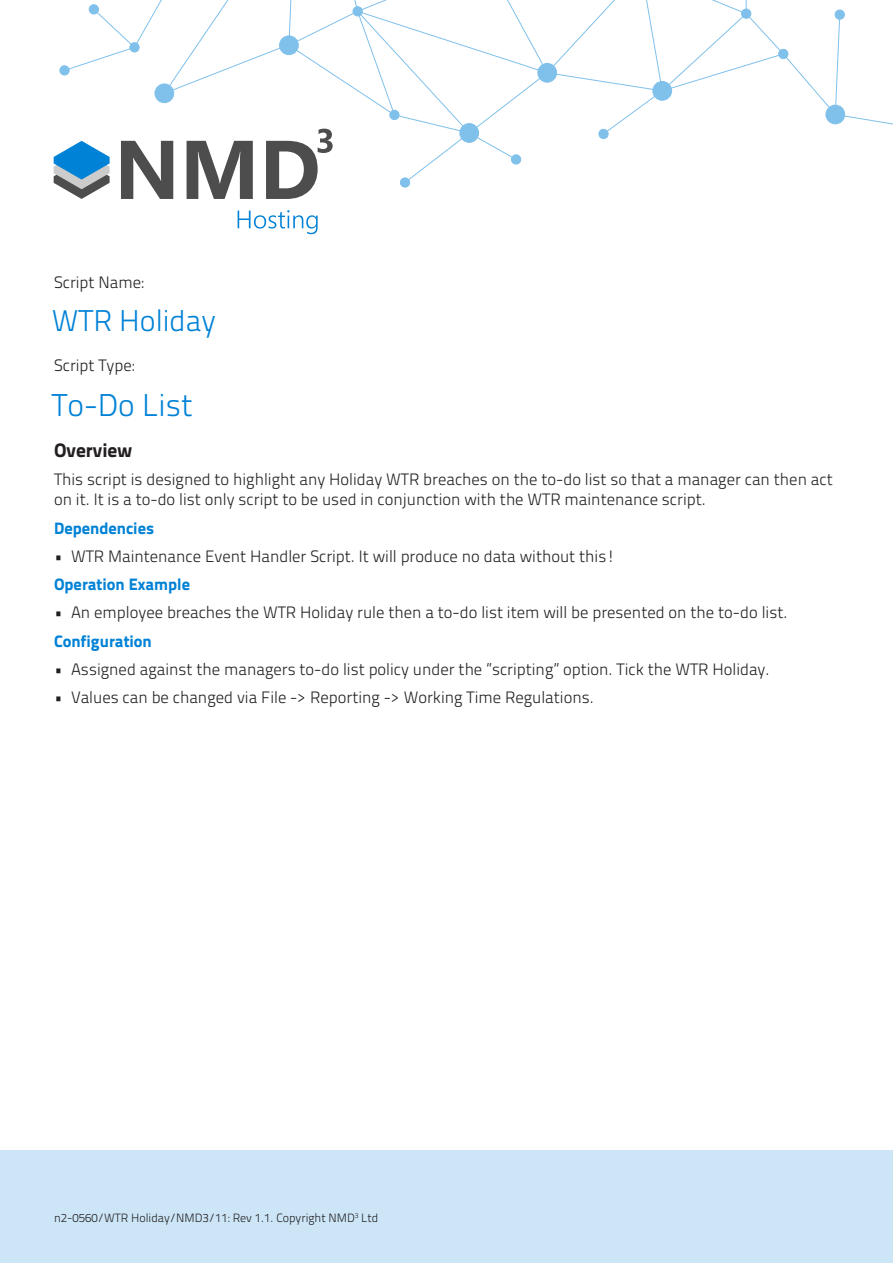
<style>
.page{position:relative;width:893px;height:1263px;background:#fff}
.page>*{position:absolute;margin:0;border:0;box-sizing:border-box;transform-origin:0 0}
.t1{font:31.5px "Titillium Text 22 L 250 wt";color:#0082d6}
.t2{font:30px "Titillium Text 22 L 250 wt";color:#0082d6}
.t3{font:19.5px "Titillium Text 22 L 999 wt";color:#231f20}
.t4{font:16.5px/19.8px "Titillium Text 22 L 250 wt";color:#231f20}
.t5{font:16.5px "Titillium Text 22 L 999 wt";color:#0082d6}
.t6{font:12px "Titillium Text 22 L 250 wt";color:#231f20}
</style>
<div class="page">
<div style="left:0;top:1150px;width:893px;height:113px;background:#cce6f7"></div>
<svg style="left:238px;top:210px;width:80px;height:24px"></svg>
<svg style="left:54px;top:0;width:839px;height:199px"></svg>
<p class="t4" style="left:54px;top:272px;width:91px">Script Name:</p>
<p class="t2" style="left:52px;top:299px;width:166px">WTR Holiday</p>
<p class="t4" style="left:54px;top:355px;width:82px">Script Type:</p>
<p class="t1" style="left:52px;top:381px;width:142px">To-Do List</p>
<p class="t3" style="left:54px;top:435px;width:80px">Overview</p>
<p class="t4" style="left:54px;top:469px;width:780px">This script is designed to highlight any Holiday WTR breaches on the to-do list so that a manager can then act on it. It is a to-do list only script to be used in conjunction with the WTR maintenance script.</p>
<p class="t5" style="left:54px;top:515px;width:102px">Dependencies</p>
<p class="t4" style="left:54px;top:545px;width:563px">• WTR Maintenance Event Handler Script. It will produce no data without this!</p>
<p class="t5" style="left:54px;top:571px;width:138px">Operation Example</p>
<p class="t4" style="left:54px;top:602px;width:735px">• An employee breaches the WTR Holiday rule then a to-do list item will be presented on the to-do list.</p>
<p class="t5" style="left:54px;top:628px;width:99px">Configuration</p>
<p class="t4" style="left:54px;top:658px;width:717px">• Assigned against the managers to-do list policy under the ”scripting” option. Tick the WTR Holiday.</p>
<p class="t4" style="left:54px;top:687px;width:541px">• Values can be changed via File -&gt; Reporting -&gt; Working Time Regulations.</p>
<p class="t6" style="left:54px;top:1209px;width:326px">n2-0560/WTR Holiday/NMD3/11: Rev 1.1. Copyright NMD<sup>3</sup> Ltd</p>
</div>
